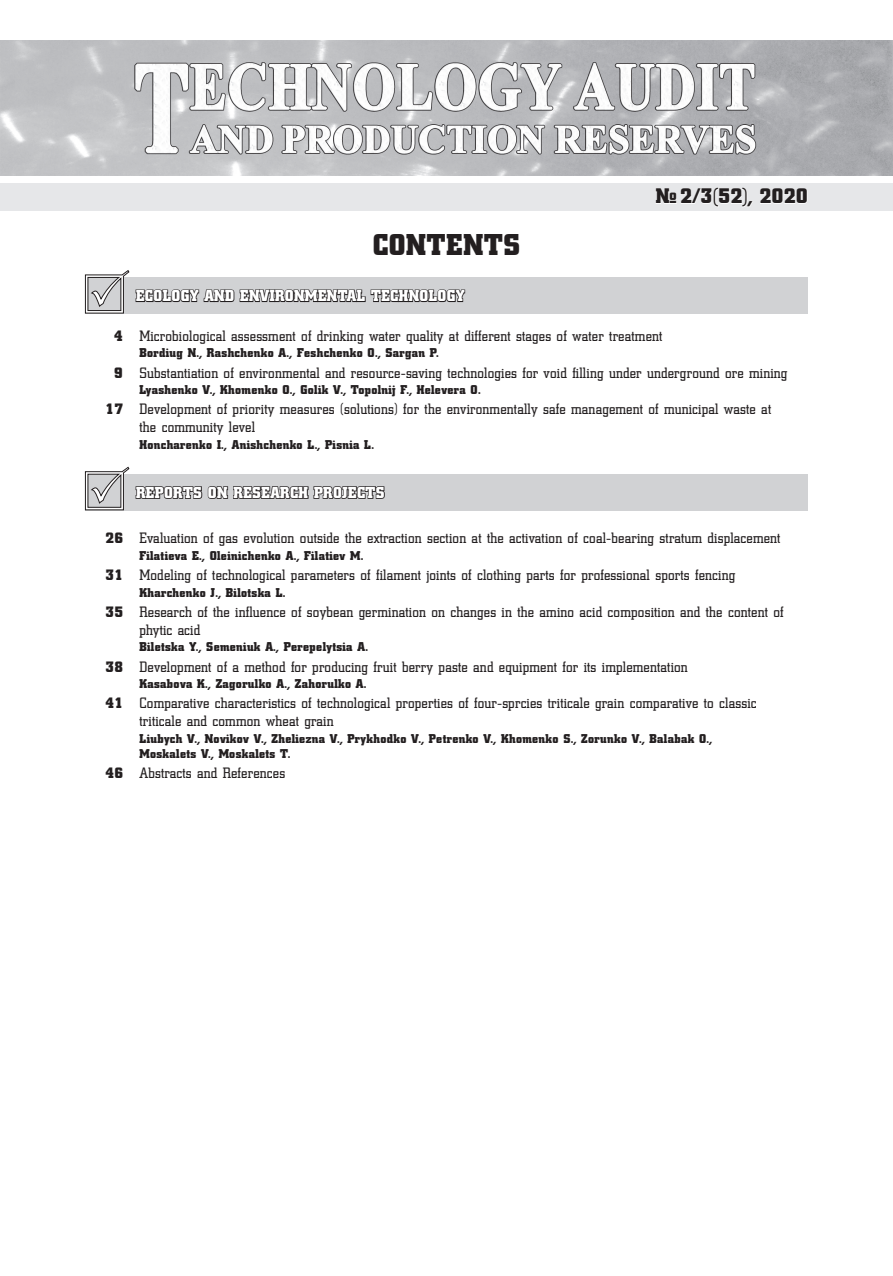
<style>
.page{position:relative;width:893px;height:1276px;background:#fff}
.page>*{position:absolute;margin:0;border:0;box-sizing:border-box;transform-origin:0 0}
.t1{font:30px "Coliseum Black C";letter-spacing:.025em;color:#231f20}
.t2{font:21px "Coliseum Black C";color:#231f20}
.t3{font:15.75px "Coliseum Black C";letter-spacing:.025em;color:#fff}
.t4{font:15px/18px "Coliseum C";letter-spacing:.015em;color:#231f20}
.t5{font:12.75px/15.3px "Coliseum Black C";letter-spacing:.025em;color:#231f20}
.s1{font-family:"Coliseum Black C"}
</style>
<div class="page">
<div style="left:85px;top:474px;width:723px;height:36px;background:#d1d2d4"></div>
<svg style="left:85px;top:466px;width:300px;height:44px"></svg>
<div style="left:0;top:183px;width:893px;height:27px;background:#e6e7e9"></div>
<svg style="left:656px;top:188px;width:152px;height:19px"></svg>
<img style="left:0;top:41px;width:893px;height:135px">
<div style="left:85px;top:277px;width:723px;height:36px;background:#d1d2d4"></div>
<svg style="left:85px;top:270px;width:381px;height:44px"></svg>
<h1 class="t1" style="left:373px;top:227px;width:149px">CONTENTS</h1>
<p class="t3" style="left:136px;top:287px;width:330px">ECOLOGY AND ENVIRONMENTAL TECHNOLOGY</p>
<h2 class="t2" style="left:656px;top:184px;width:154px">№ 2/3(52), 2020</h2>
<p class="t4" style="left:114px;top:326px;width:550px"><span class="s1">4</span> Microbiological assessment of drinking water quality at different stages of water treatment</p>
<p class="t5" style="left:139px;top:345px;width:301px">Bordiug N., Rashchenko А., Feshchenko O., Sargan P.</p>
<p class="t4" style="left:114px;top:363px;width:675px"><span class="s1">9</span> Substantiation of environmental and resource-saving technologies for void filling under underground ore mining</p>
<p class="t5" style="left:139px;top:382px;width:343px">Lyashenko V., Khomenko O., Golik V., Topolnij F., Helevera O.</p>
<p class="t4" style="left:139px;top:400px;width:633px;text-indent:-34px"><span class="s1">17</span> Development of priority measures (solutions) for the environmentally safe management of municipal waste at the community level</p>
<p class="t5" style="left:139px;top:437px;width:236px">Honcharenko I., Anishсhenko L., Pisnia L.</p>
<p class="t3" style="left:136px;top:483px;width:250px">REPORTS ON RESEARCH PROJECTS</p>
<p class="t4" style="left:105px;top:529px;width:676px"><span class="s1">26</span> Evaluation of gas evolution outside the extraction section at the activation of coal-bearing stratum displacement</p>
<p class="t5" style="left:139px;top:548px;width:225px">Filatieva E., Oleinichenko A., Filatiev M.</p>
<p class="t4" style="left:105px;top:566px;width:631px"><span class="s1">31</span> Modeling of technological parameters of filament joints of clothing parts for professional sports fencing</p>
<p class="t5" style="left:139px;top:585px;width:148px">Kharchenko J., Bilotska L.</p>
<p class="t4" style="left:139px;top:602px;width:646px;text-indent:-34px"><span class="s1">35</span> Research of the influence of soybean germination on changes in the amino acid composition and the content of phytic acid</p>
<p class="t5" style="left:139px;top:639px;width:230px">Biletska Y., Semeniuk A., Perepelytsia A.</p>
<p class="t4" style="left:105px;top:657px;width:584px"><span class="s1">38</span> Development of a method for producing fruit berry paste and equipment for its implementation</p>
<p class="t5" style="left:139px;top:676px;width:229px">Kаsabova K., Zagorulko A., Zahorulko A.</p>
<p class="t4" style="left:139px;top:694px;width:618px;text-indent:-34px"><span class="s1">41</span> Comparative characteristics of technological properties of four-sprcies triticale grain comparative to classic triticale and common wheat grain</p>
<p class="t5" style="left:139px;top:731px;width:574px">Liubych V., Novikov V., Zheliezna V., Prykhodko V., Petrenko V., Khomenko S., Zorunko V., Balabak O.,<br>Moskalets V., Moskalets T.</p>
<p class="t4" style="left:105px;top:764px;width:181px"><span class="s1">46</span> Abstracts and References</p>
</div>
